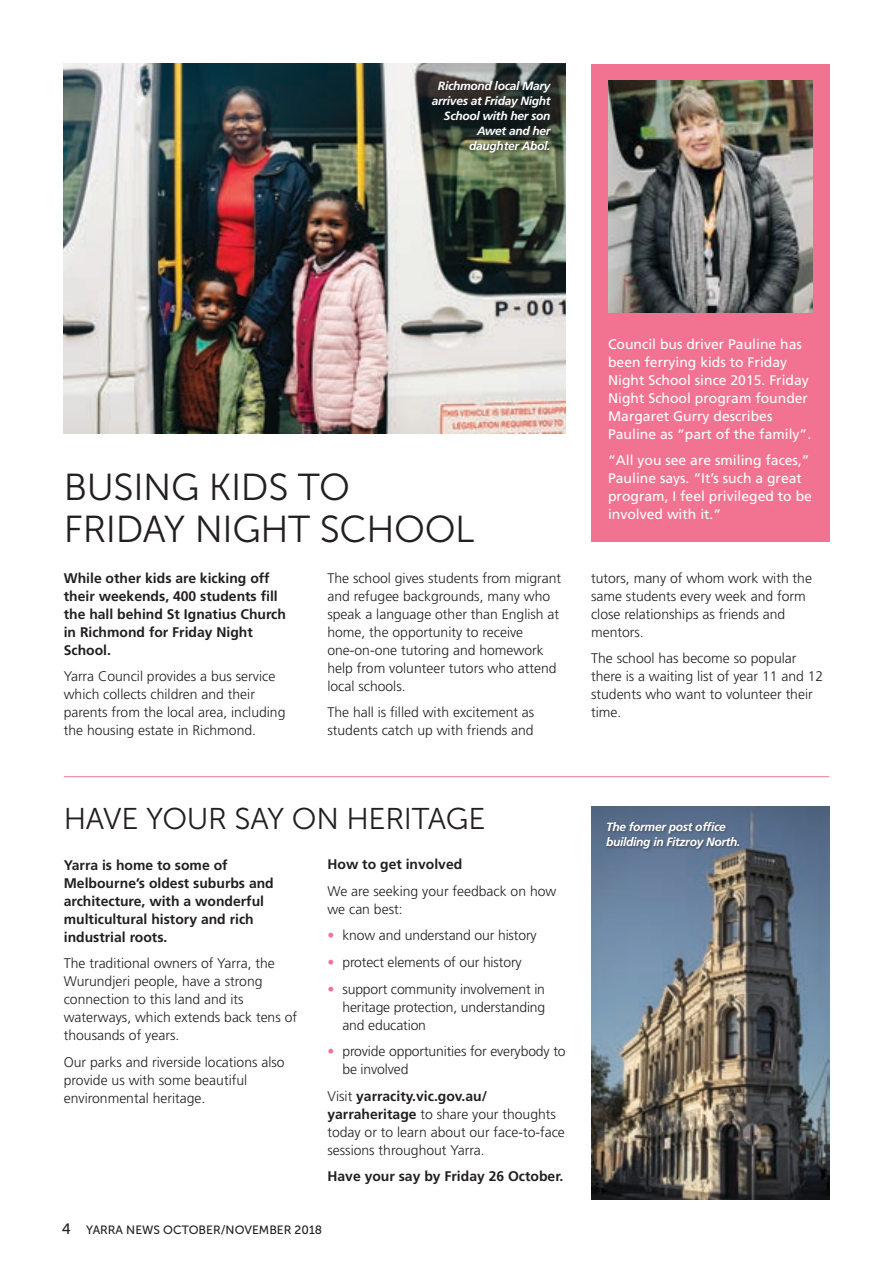
<style>
.page{position:relative;width:893px;height:1263px;background:#fff}
.page>*{position:absolute;margin:0;border:0;box-sizing:border-box;transform-origin:0 0}
.t1{font:37.5px/42px "Museo Sans 300";letter-spacing:-.01em;color:#231f20}
.t2{font:30px "Museo Sans 300";letter-spacing:-.01em;color:#231f20}
.t3{font:300 13.95px/18px "Frutiger LT Std";color:#231f20}
.t4{font:700 13.95px/18px "Frutiger LT Std";color:#231f20}
.t5{font:13.95px/18px "Frutiger LT Std";color:#fff}
.t6{font:italic 700 12px/15px "Frutiger LT Std";letter-spacing:-.025em;color:#fff}
.t7{font:12px "Museo Sans 500";color:#231f20}
.s1{color:#f27291}
.s2{font-weight:700}
.s3{font-size:15px}
</style>
<div class="page">
<div style="left:591px;top:64px;width:238px;height:478px;background:#f27291"></div>
<img style="left:608px;top:81px;width:204px;height:232px">
<img style="left:591px;top:807px;width:238px;height:392px">
<hr style="left:64px;top:776px;width:765px;height:1px;background:#f27291">
<img style="left:64px;top:64px;width:502px;height:370px">
<div style="left:605px;top:821px;width:137px;height:30px;background:#231f20;opacity:.44"></div>
<div style="left:431px;top:80px;width:123px;height:75px;background:#231f20;opacity:.44"></div>
<p class="t6" style="left:432px;top:78px;width:120px;text-align:right">Richmond local Mary arrives at Friday Night<br>School with her son<br>Awet and her daughter Abol.</p>
<h1 class="t1" style="left:64px;top:466px;width:412px">BUSING KIDS TO<br>FRIDAY NIGHT SCHOOL</h1>
<p class="t4" style="left:64px;top:569px;width:224px">While other kids are kicking off their weekends, 400 students fill the hall behind St Ignatius Church in Richmond for Friday Night<br>School.</p>
<p class="t3" style="left:64px;top:667px;width:223px">Yarra Council provides a bus service which collects children and their parents from the local area, including the housing estate in Richmond.</p>
<p class="t3" style="left:327px;top:569px;width:235px">The school gives students from migrant and refugee backgrounds, many who speak a language other than English at home, the opportunity to receive one-on-one tutoring and homework help from volunteer tutors who attend local schools.</p>
<p class="t3" style="left:327px;top:703px;width:208px">The hall is filled with excitement as students catch up with friends and</p>
<p class="t5" style="left:608px;top:335px;width:205px">Council bus driver Pauline has been ferrying kids to Friday<br>Night School since 2015. Friday<br>Night School program founder<br>Margaret Gurry describes<br>Pauline as “part of the family”.</p>
<p class="t5" style="left:608px;top:451px;width:205px">“All you see are smiling faces,”<br>Pauline says. “It’s such a great program, I feel privileged to be involved with it.”</p>
<p class="t3" style="left:591px;top:569px;width:222px">tutors, many of whom work with the same students every week and form close relationships as friends and mentors.</p>
<p class="t3" style="left:591px;top:649px;width:234px">The school has become so popular there is a waiting list of year 11 and 12 students who want to volunteer their time.</p>
<h2 class="t2" style="left:64px;top:803px;width:423px">HAVE YOUR SAY ON HERITAGE</h2>
<p class="t4" style="left:64px;top:856px;width:212px">Yarra is home to some of<br>Melbourne’s oldest suburbs and architecture, with a wonderful multicultural history and rich industrial roots.</p>
<p class="t3" style="left:64px;top:954px;width:235px">The traditional owners of Yarra, the<br>Wurundjeri people, have a strong connection to this land and its waterways, which extends back tens of thousands of years.</p>
<p class="t3" style="left:64px;top:1053px;width:222px">Our parks and riverside locations also provide us with some beautiful environmental heritage.</p>
<p class="t4" style="left:327px;top:856px;width:136px">How to get involved</p>
<p class="t3" style="left:327px;top:882px;width:230px">We are seeking your feedback on how we can best:</p>
<p class="t3" style="left:327px;top:927px;width:211px"><span class="s1">•</span> know and understand our history</p>
<p class="t3" style="left:327px;top:953px;width:196px"><span class="s1">•</span> protect elements of our history</p>
<p class="t3" style="left:342px;top:980px;width:204px;text-align:justify;text-indent:-15px"><span class="s1">•</span> support community involvement in heritage protection, understanding and education</p>
<p class="t3" style="left:342px;top:1042px;width:225px;text-indent:-15px"><span class="s1">•</span> provide opportunities for everybody to be involved</p>
<p class="t3" style="left:327px;top:1087px;width:239px">Visit <span class="s2">yarracity.vic.gov.au/ yarraheritage</span> to share your thoughts today or to learn about our face-to-face sessions throughout Yarra.</p>
<p class="t4" style="left:327px;top:1167px;width:237px">Have your say by Friday 26 October.</p>
<p class="t7" style="left:62px;top:1223px;width:262px"><span class="s3">4</span> YARRA NEWS OCTOBER/NOVEMBER 2018</p>
<p class="t6" style="left:606px;top:819px;width:136px">The former post office building in Fitzroy North.</p>
</div>
